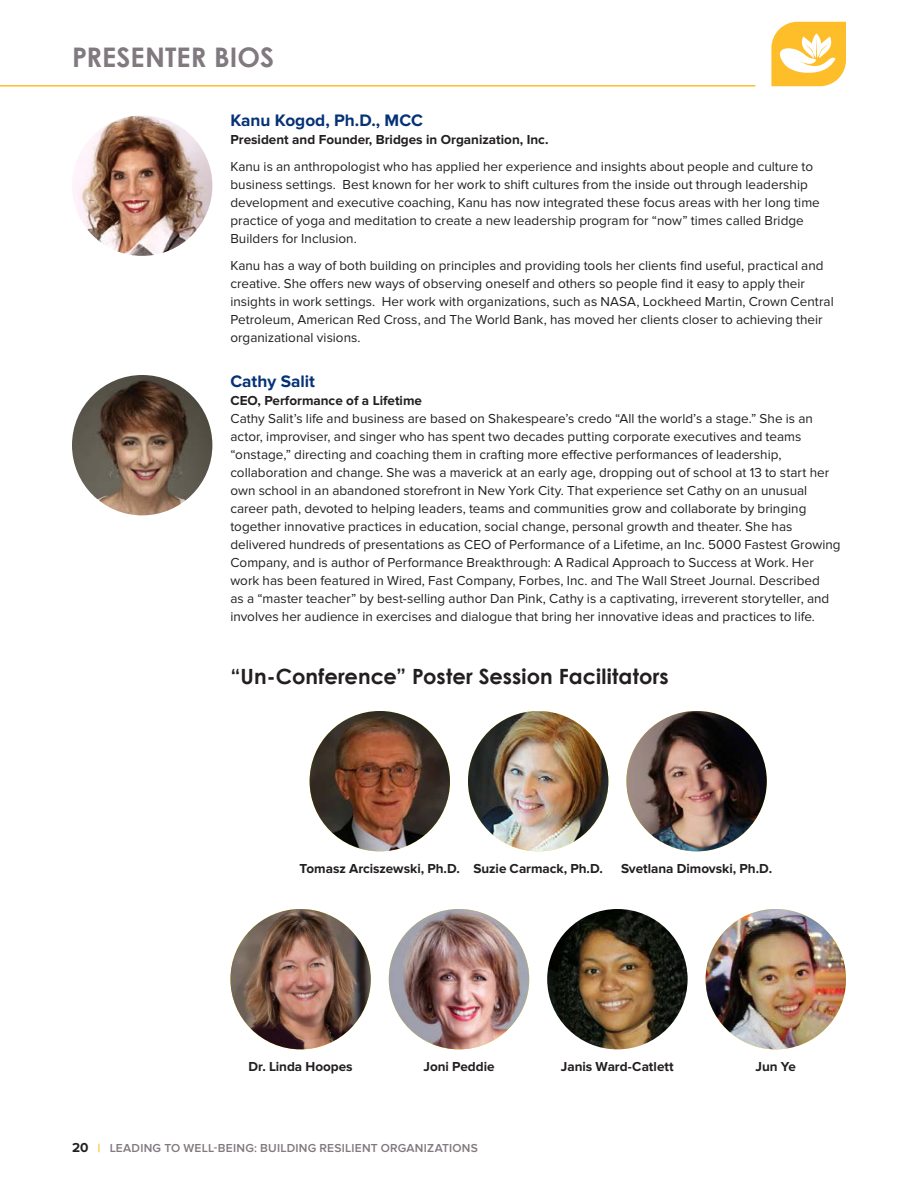
<style>
.page{position:relative;width:918px;height:1188px;background:#fff}
.page>*{position:absolute;margin:0;border:0;box-sizing:border-box;transform-origin:0 0}
.t1{font:700 27px "Century Gothic";color:#80797f}
.t2{font:700 21px "Century Gothic";color:#231f20}
.t3{font:700 17.25px "Proxima Nova";color:#053276}
.t4{font:13.5px/18px "Proxima Nova";color:#231f20}
.t5{font:700 13.5px "Proxima Nova";color:#231f20}
.t6{font:600 12px "Proxima Nova";letter-spacing:.02em;color:#80797f}
.s1{font-weight:700;font-size:13.5px;color:#231f20}
.s2{font-weight:700;color:#febe2a}
</style>
<div class="page">
<img style="left:72px;top:116px;width:140px;height:140px;border-radius:70px">
<img style="left:72px;top:375px;width:140px;height:140px;border-radius:70px">
<img style="left:230px;top:909px;width:141px;height:140px;border-radius:70px">
<img style="left:310px;top:711px;width:140px;height:140px;border-radius:70px">
<img style="left:389px;top:909px;width:140px;height:140px;border-radius:70px">
<img style="left:468px;top:711px;width:140px;height:140px;border-radius:70px">
<img style="left:547px;top:909px;width:141px;height:140px;border-radius:70px">
<img style="left:626px;top:711px;width:141px;height:140px;border-radius:70px">
<img style="left:706px;top:909px;width:140px;height:140px;border-radius:70px">
<svg style="left:771px;top:22px;width:75px;height:64px"></svg>
<hr style="left:0;top:85px;width:755px;height:2px;background:#febe2a">
<h1 class="t1" style="left:72px;top:39px;width:204px">PRESENTER BIOS</h1>
<p class="t3" style="left:230px;top:110px;width:194px">Kanu Kogod, Ph.D., MCC</p>
<p class="t5" style="left:230px;top:132px;width:320px">President and Founder, Bridges in Organization, Inc.</p>
<p class="t4" style="left:230px;top:158px;width:591px">Kanu is an anthropologist who has applied her experience and insights about people and culture to business settings. Best known for her work to shift cultures from the inside out through leadership development and executive coaching, Kanu has now integrated these focus areas with her long time practice of yoga and meditation to create a new leadership program for “now” times called Bridge Builders for Inclusion.</p>
<p class="t4" style="left:230px;top:257px;width:605px">Kanu has a way of both building on principles and providing tools her clients find useful, practical and creative. She offers new ways of observing oneself and others so people find it easy to apply their insights in work settings. Her work with organizations, such as NASA, Lockheed Martin, Crown Central Petroleum, American Red Cross, and The World Bank, has moved her clients closer to achieving their organizational visions.</p>
<p class="t3" style="left:230px;top:371px;width:86px">Cathy Salit</p>
<p class="t5" style="left:230px;top:393px;width:193px">CEO, Performance of a Lifetime</p>
<p class="t4" style="left:230px;top:410px;width:612px">Cathy Salit’s life and business are based on Shakespeare’s credo “All the world’s a stage.” She is an actor, improviser, and singer who has spent two decades putting corporate executives and teams “onstage,” directing and coaching them in crafting more effective performances of leadership, collaboration and change. She was a maverick at an early age, dropping out of school at 13 to start her own school in an abandoned storefront in New York City. That experience set Cathy on an unusual career path, devoted to helping leaders, teams and communities grow and collaborate by bringing together innovative practices in education, social change, personal growth and theater. She has delivered hundreds of presentations as CEO of Performance of a Lifetime, an Inc. 5000 Fastest Growing Company, and is author of Performance Breakthrough: A Radical Approach to Success at Work. Her work has been featured in Wired, Fast Company, Forbes, Inc. and The Wall Street Journal. Described<br>as a “master teacher” by best-selling author Dan Pink, Cathy is a captivating, irreverent storyteller, and involves her audience in exercises and dialogue that bring her innovative ideas and practices to life.</p>
<h2 class="t2" style="left:230px;top:663px;width:440px">“Un-Conference” Poster Session Facilitators</h2>
<p class="t5" style="left:300px;top:861px;width:162px">Tomasz Arciszewski, Ph.D.</p>
<p class="t5" style="left:473px;top:861px;width:131px">Suzie Carmack, Ph.D.</p>
<p class="t5" style="left:621px;top:861px;width:153px">Svetlana Dimovski, Ph.D.</p>
<p class="t5" style="left:248px;top:1059px;width:106px">Dr. Linda Hoopes</p>
<p class="t5" style="left:423px;top:1059px;width:73px">Joni Peddie</p>
<p class="t5" style="left:561px;top:1059px;width:114px">Janis Ward-Catlett</p>
<p class="t5" style="left:756px;top:1059px;width:42px">Jun Ye</p>
<p class="t6" style="left:72px;top:1141px;width:407px"><span class="s1">20</span> <span class="s2">|</span> LEADING TO WELL-BEING: BUILDING RESILIENT ORGANIZATIONS</p>
</div>
